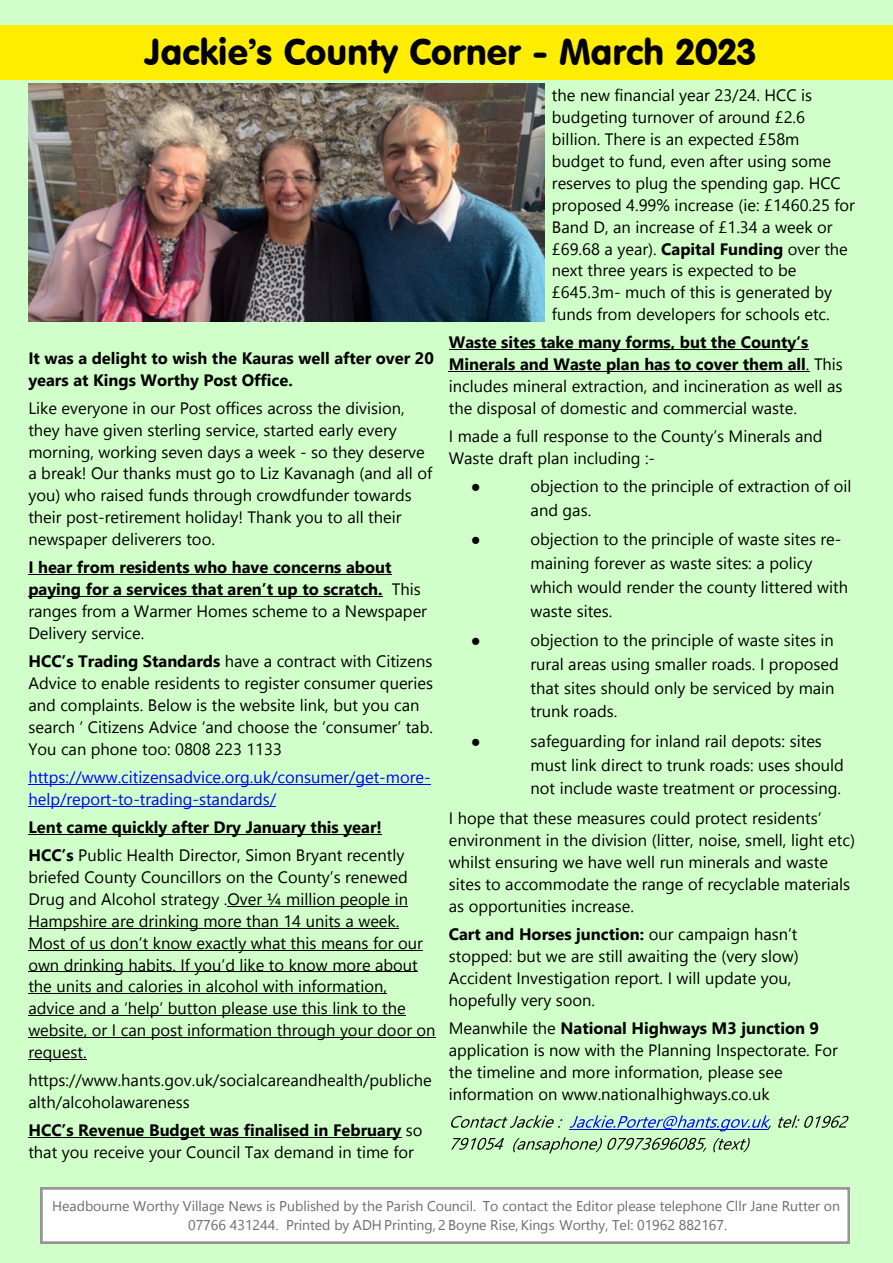
<style>
.page{position:relative;width:893px;height:1263px;background:#d1ffc9}
.page>*{position:absolute;margin:0;border:0;box-sizing:border-box;transform-origin:0 0}
.t1{font:36px "VAG Rounded BT";color:#000}
.t2{font:16.5px/21.9px "Nirmala UI";color:#000}
.t3{font:700 16.5px/21.9px "Nirmala UI";color:#000}
.t4{font:16.5px/21.9px "Nirmala UI";color:#00f}
.t5{font:16.5px "Times New Roman";color:#000}
.t6{font:14.1px/19.2px "Nirmala UI";color:#6e696d}
.s1{font-weight:400}
.s2{font-weight:700}
</style>
<div class="page">
<svg style="left:41px;top:1187px;width:809px;height:56px"></svg>
<hr style="left:28px;top:574px;width:364px;height:1px;background:#000">
<hr style="left:28px;top:596px;width:355px;height:1px;background:#000">
<hr style="left:28px;top:784px;width:403px;height:1px;background:#00f">
<hr style="left:28px;top:806px;width:248px;height:1px;background:#00f">
<hr style="left:28px;top:834px;width:354px;height:1px;background:#000">
<hr style="left:227px;top:906px;width:181px;height:1px;background:#000">
<hr style="left:28px;top:928px;width:371px;height:1px;background:#000">
<hr style="left:28px;top:950px;width:395px;height:1px;background:#000">
<hr style="left:28px;top:972px;width:390px;height:1px;background:#000">
<hr style="left:28px;top:994px;width:359px;height:1px;background:#000">
<hr style="left:28px;top:1015px;width:378px;height:1px;background:#000">
<hr style="left:28px;top:1037px;width:408px;height:1px;background:#000">
<hr style="left:28px;top:1059px;width:59px;height:1px;background:#000">
<hr style="left:28px;top:1137px;width:373px;height:1px;background:#000">
<hr style="left:449px;top:349px;width:359px;height:1px;background:#000">
<hr style="left:449px;top:371px;width:357px;height:1px;background:#000">
<svg style="left:451px;top:1115px;width:111px;height:13px"></svg>
<svg style="left:570px;top:1115px;width:201px;height:16px;background:#9bbed6"></svg>
<svg style="left:778px;top:1115px;width:70px;height:13px"></svg>
<svg style="left:451px;top:1138px;width:53px;height:12px"></svg>
<svg style="left:513px;top:1137px;width:193px;height:16px;background:#a4c99e"></svg>
<svg style="left:713px;top:1138px;width:37px;height:14px"></svg>
<div style="left:0;top:25px;width:893px;height:55px;background:#ffed00"></div>
<img style="left:28px;top:83px;width:516px;height:238px">
<h1 class="t1" style="left:145px;top:38px;width:613px">Jackie’s County Corner - March 2023</h1>
<p class="t3" style="left:28px;top:348px;width:407px">It was a delight to wish the Kauras well after over 20 years at Kings Worthy Post Office.</p>
<p class="t2" style="left:28px;top:398px;width:405px">Like everyone in our Post offices across the division, they have given sterling service, started early every morning, working seven days a week - so they deserve a break! Our thanks must go to Liz Kavanagh (and all of you) who raised funds through crowdfunder towards their post-retirement holiday! Thank you to all their newspaper deliverers too.</p>
<p class="t3" style="left:28px;top:558px;width:400px">I hear from residents who have concerns about paying for a services that aren’t up to scratch. <span class="s1">This ranges from a Warmer Homes scheme to a Newspaper Delivery service.</span></p>
<p class="t2" style="left:28px;top:652px;width:406px"><span class="s2">HCC’s Trading Standards</span> have a contract with Citizens Advice to enable residents to register consumer queries and complaints. Below is the website link, but you can search ‘ Citizens Advice ‘and choose the ‘consumer’ tab.<br>You can phone too: 0808 223 1133</p>
<p class="t4" style="left:28px;top:768px;width:404px">https://www.citizensadvice.org.uk/consumer/get-more&shy;help/report-to-trading-standards/</p>
<p class="t3" style="left:28px;top:814px;width:378px;line-height:27.9px">Lent came quickly after Dry January this year!<br>HCC’s <span class="s1">Public Health Director, Simon Bryant recently</span></p>
<p class="t2" style="left:28px;top:867px;width:409px">briefed County Councillors on the County’s renewed Drug and Alcohol strategy .Over ¼ million people in Hampshire are drinking more than 14 units a week.<br>Most of us don’t know exactly what this means for our own drinking habits. If you’d like to know more about the units and calories in alcohol with information, advice and a ‘help’ button please use this link to the website, or I can post information through your door on request.</p>
<p class="t2" style="left:28px;top:1071px;width:405px">https://www.hants.gov.uk/socialcareandhealth/publiche alth/alcoholawareness</p>
<p class="t2" style="left:28px;top:1121px;width:396px"><span class="s2">HCC’s Revenue Budget was finalised in February</span> so that you receive your Council Tax demand in time for</p>
<p class="t2" style="left:552px;top:86px;width:305px">the new financial year 23/24. HCC is budgeting turnover of around £2.6 billion. There is an expected £58m budget to fund, even after using some reserves to plug the spending gap. HCC proposed 4.99% increase (ie: £1460.25 for Band D, an increase of £1.34 a week or £69.68 a year). <span class="s2">Capital Funding</span> over the next three years is expected to be £645.3m- much of this is generated by funds from developers for schools etc.</p>
<p class="t2" style="left:449px;top:333px;width:396px"><span class="s2">Waste sites take many forms, but the County‘s Minerals and Waste plan has to cover them all</span>. This includes mineral extraction, and incineration as well as the disposal of domestic and commercial waste.</p>
<p class="t2" style="left:449px;top:427px;width:375px">I made a full response to the County’s Minerals and<br>Waste draft plan including :-</p>
<p class="t5" style="left:471px;top:481px;width:11px">●</p>
<p class="t2" style="left:531px;top:476px;width:322px;line-height:23.7px">objection to the principle of extraction of oil and gas.</p>
<p class="t5" style="left:471px;top:534px;width:11px">●</p>
<p class="t2" style="left:531px;top:529px;width:319px;line-height:23.7px">objection to the principle of waste sites re&shy;maining forever as waste sites: a policy which would render the county littered with waste sites.</p>
<p class="t5" style="left:471px;top:635px;width:11px">●</p>
<p class="t2" style="left:531px;top:630px;width:310px;line-height:23.7px">objection to the principle of waste sites in rural areas using smaller roads. I proposed that sites should only be serviced by main trunk roads.</p>
<p class="t5" style="left:471px;top:736px;width:11px">●</p>
<p class="t2" style="left:531px;top:731px;width:315px;line-height:23.7px">safeguarding for inland rail depots: sites must link direct to trunk roads: uses should not include waste treatment or processing.</p>
<p class="t2" style="left:449px;top:809px;width:408px">I hope that these measures could protect residents‘ environment in the division (litter, noise, smell, light etc) whilst ensuring we have well run minerals and waste sites to accommodate the range of recyclable materials as opportunities increase.</p>
<p class="t2" style="left:449px;top:925px;width:351px"><span class="s2">Cart and Horses junction:</span> our campaign hasn’t stopped: but we are still awaiting the (very slow)<br>Accident Investigation report. I will update you, hopefully very soon.</p>
<p class="t2" style="left:449px;top:1018px;width:391px">Meanwhile the <span class="s2">National Highways M3 junction 9 </span>application is now with the Planning Inspectorate. For the timeline and more information, please see information on www.nationalhighways.co.uk</p>
<p class="t6" style="left:188px;top:1197px;width:653px;text-indent:-136px">Headbourne Worthy Village News is Published by the Parish Council. To contact the Editor please telephone Cllr Jane Rutter on<br>07766 431244. Printed by ADH Printing, 2 Boyne Rise, Kings Worthy, Tel: 01962 882167.</p>
</div>
